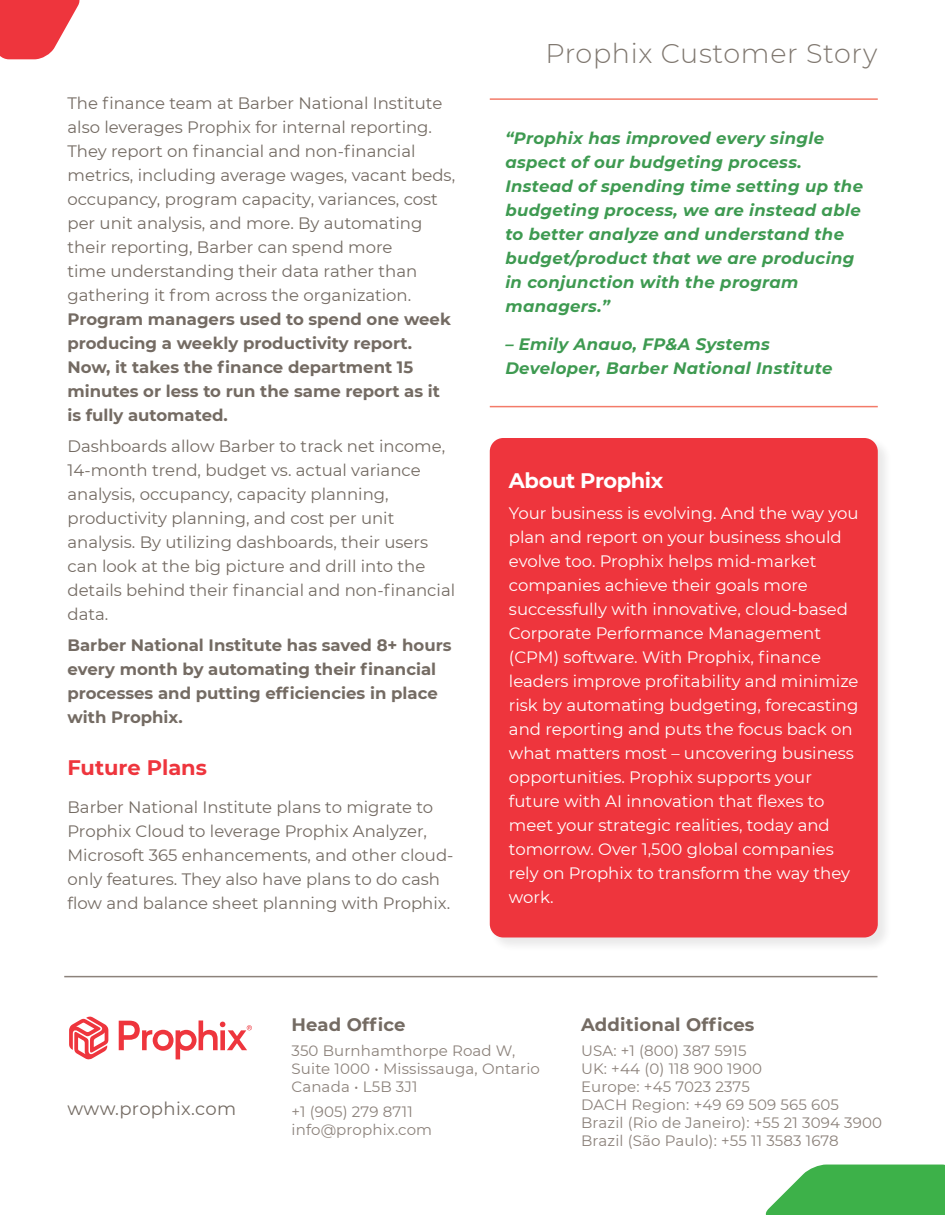
<style>
.page{position:relative;width:945px;height:1215px;background:#fff}
.page>*{position:absolute;margin:0;border:0;box-sizing:border-box;transform-origin:0 0}
.t1{font:300 27px "Montserrat";letter-spacing:.025em;color:#7f776f}
.t2{font:700 21px "Montserrat";letter-spacing:-.02em;color:#fff}
.t3{font:700 21px "Montserrat";color:#ee353d}
.t4{font:700 18px "Montserrat";letter-spacing:.01em;color:#746b63}
.t5{font:18px "Montserrat";letter-spacing:.02em;color:#746b63}
.t6{font:16.5px/24px "Montserrat";color:#746b63}
.t7{font:16.5px/24px "Montserrat";color:#fff}
.t8{font:italic 700 16.5px/24px "Montserrat";letter-spacing:.02em;color:#3e9a51}
.t9{font:700 16.5px/24px "Montserrat";color:#746b63}
.t10{font:15px "Montserrat";letter-spacing:.01em;color:#8c827b}
.s1{font-weight:700}
</style>
<div class="page">
<svg style="left:119px;top:1020px;width:133px;height:39px"></svg>
<svg style="left:69px;top:1017px;width:39px;height:42px"></svg>
<svg style="left:0;top:0;width:80px;height:59px"></svg>
<hr style="left:64px;top:976px;width:813px;height:1px;background:#8c827b">
<div style="left:489px;top:437px;width:403px;height:515px;background:#f3f3f3"></div>
<div style="left:490px;top:438px;width:388px;height:500px;background:#ee353d;border-radius:14px"></div>
<hr style="left:490px;top:98px;width:388px;height:2px;background:#f37b69">
<hr style="left:490px;top:406px;width:388px;height:1px;background:#f37b69">
<svg style="left:765px;top:1165px;width:180px;height:50px;background:#56bb60"></svg>
<p class="t6" style="left:68px;top:91px;width:389px">The finance team at Barber National Institute also leverages Prophix for internal reporting.<br>They report on financial and non-financial metrics, including average wages, vacant beds, occupancy, program capacity, variances, cost per unit analysis, and more. By automating their reporting, Barber can spend more<br>time understanding their data rather than gathering it from across the organization.<br><span class="s1">Program managers used to spend one week producing a weekly productivity report.<br>Now, it takes the finance department 15 minutes or less to run the same report as it is fully automated.</span></p>
<p class="t6" style="left:68px;top:434px;width:389px">Dashboards allow Barber to track net income, 14-month trend, budget vs. actual variance analysis, occupancy, capacity planning, productivity planning, and cost per unit analysis. By utilizing dashboards, their users can look at the big picture and drill into the details behind their financial and non-financial data.</p>
<p class="t9" style="left:68px;top:632px;width:386px">Barber National Institute has saved 8+ hours every month by automating their financial processes and putting efficiencies in place with Prophix.</p>
<p class="t3" style="left:68px;top:752px;width:141px">Future Plans</p>
<p class="t6" style="left:68px;top:794px;width:388px">Barber National Institute plans to migrate to Prophix Cloud to leverage Prophix Analyzer, Microsoft 365 enhancements, and other cloud&shy;only features. They also have plans to do cash flow and balance sheet planning with Prophix.</p>
<p class="t1" style="left:545px;top:36px;width:334px">Prophix Customer Story</p>
<p class="t8" style="left:505px;top:125px;width:359px">“Prophix has improved every single aspect of our budgeting process.<br>Instead of spending time setting up the budgeting process, we are instead able to better analyze and understand the budget/product that we are producing in conjunction with the program managers.”</p>
<p class="t8" style="left:505px;top:331px;width:329px">– Emily Anauo, FP&amp;A Systems<br>Developer, Barber National Institute</p>
<p class="t2" style="left:509px;top:465px;width:156px">About Prophix</p>
<p class="t7" style="left:509px;top:500px;width:351px">Your business is evolving. And the way you plan and report on your business should evolve too. Prophix helps mid-market companies achieve their goals more successfully with innovative, cloud-based Corporate Performance Management (CPM) software. With Prophix, finance leaders improve profitability and minimize risk by automating budgeting, forecasting and reporting and puts the focus back on what matters most – uncovering business opportunities. Prophix supports your future with AI innovation that flexes to meet your strategic realities, today and tomorrow. Over 1,500 global companies rely on Prophix to transform the way they work.</p>
<p class="t5" style="left:68px;top:1096px;width:170px">www.prophix.com</p>
<p class="t4" style="left:292px;top:1012px;width:115px">Head Office</p>
<p class="t10" style="left:292px;top:1040px;width:225px">350 Burnhamthorpe Road W,</p>
<p class="t10" style="left:292px;top:1058px;width:250px">Suite 1000 • Mississauga, Ontario</p>
<p class="t10" style="left:292px;top:1076px;width:128px">Canada • L5B 3J1</p>
<p class="t10" style="left:292px;top:1101px;width:123px">+1 (905) 279 8711</p>
<p class="t10" style="left:292px;top:1119px;width:142px">info@prophix.com</p>
<p class="t4" style="left:581px;top:1012px;width:175px">Additional Offices</p>
<p class="t10" style="left:581px;top:1040px;width:167px">USA: +1 (800) 387 5915</p>
<p class="t10" style="left:581px;top:1058px;width:183px">UK: +44 (0) 118 900 1900</p>
<p class="t10" style="left:581px;top:1076px;width:170px">Europe: +45 7023 2375</p>
<p class="t10" style="left:581px;top:1094px;width:260px">DACH Region: +49 69 509 565 605</p>
<p class="t10" style="left:581px;top:1112px;width:303px">Brazil (Rio de Janeiro): +55 21 3094 3900</p>
<p class="t10" style="left:581px;top:1130px;width:259px">Brazil (São Paulo): +55 11 3583 1678</p>
</div>
